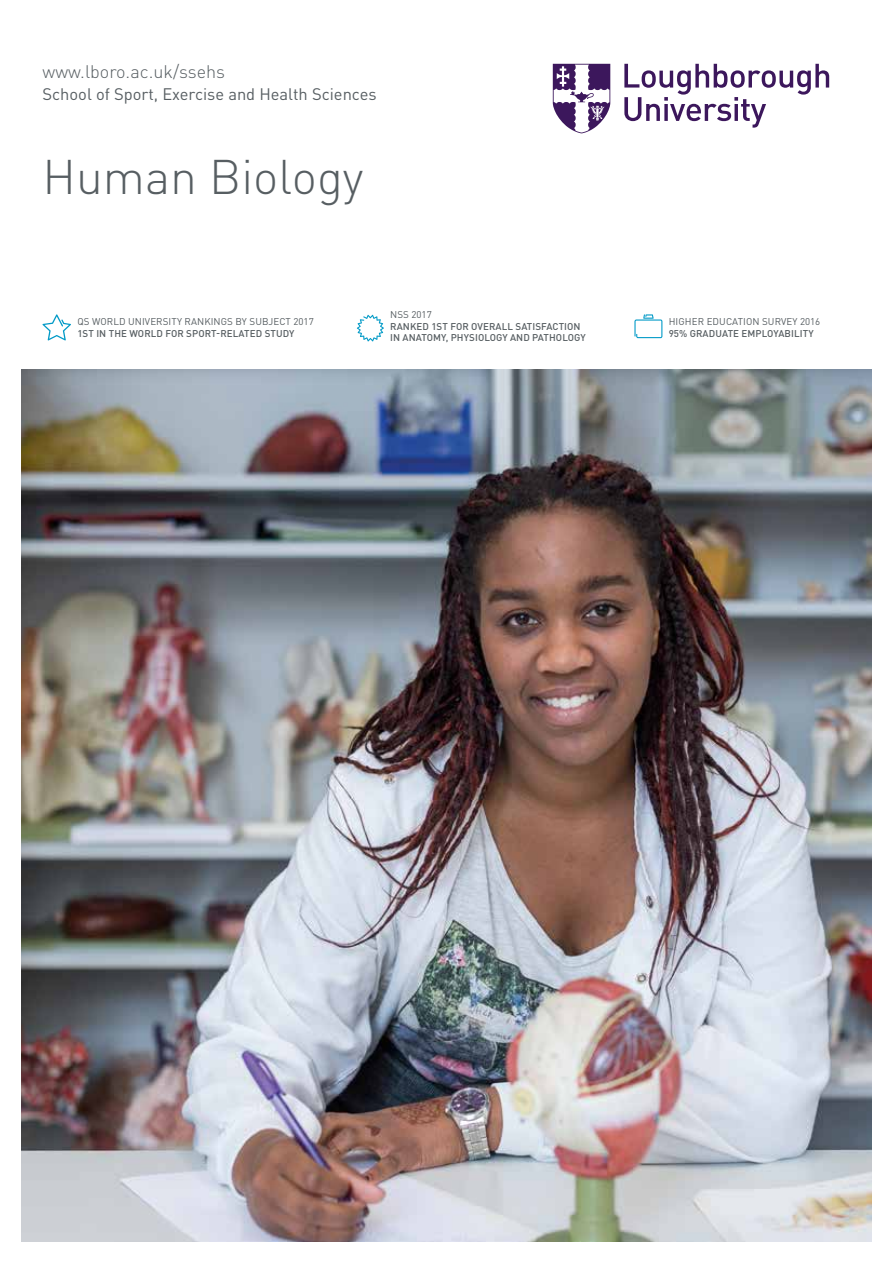
<style>
.page{position:relative;width:893px;height:1263px;background:#fff}
.page>*{position:absolute;margin:0;border:0;box-sizing:border-box;transform-origin:0 0}
.t1{font:300 48px "DINOT";color:#575e62}
.t2{font:300 18px "DINOT";color:#575e62}
.t3{font:16.5px "DINOT";color:#575e62}
.t4{font:500 9.75px/11.7px "DINOT";letter-spacing:.01em;color:#575e62}
.t5{font:9.75px "DINOT";letter-spacing:.01em;color:#575e62}
</style>
<div class="page">
<svg style="left:553px;top:64px;width:57px;height:69px"></svg>
<svg style="left:624px;top:64px;width:205px;height:64px"></svg>
<img style="left:21px;top:370px;width:851px;height:872px">
<svg style="left:42px;top:314px;width:29px;height:26px"></svg>
<svg style="left:634px;top:314px;width:28px;height:24px"></svg>
<svg style="left:357px;top:315px;width:27px;height:26px"></svg>
<h2 class="t2" style="left:43px;top:60px;width:184px">www.lboro.ac.uk/ssehs</h2>
<h3 class="t3" style="left:43px;top:84px;width:336px">School of Sport, Exercise and Health Sciences</h3>
<h1 class="t1" style="left:43px;top:147px;width:323px">Human Biology</h1>
<p class="t5" style="left:77px;top:316px;width:238px">QS WORLD UNIVERSITY RANKINGS BY SUBJECT 2017</p>
<p class="t4" style="left:77px;top:327px;width:219px">1ST IN THE WORLD FOR SPORT-RELATED STUDY</p>
<p class="t5" style="left:390px;top:308px;width:43px">NSS 2017</p>
<p class="t4" style="left:390px;top:320px;width:197px">RANKED 1ST FOR OVERALL SATISFACTION<br>IN ANATOMY, PHYSIOLOGY AND PATHOLOGY</p>
<p class="t5" style="left:669px;top:316px;width:153px">HIGHER EDUCATION SURVEY 2016</p>
<p class="t4" style="left:669px;top:327px;width:147px">95% GRADUATE EMPLOYABILITY</p>
</div>
